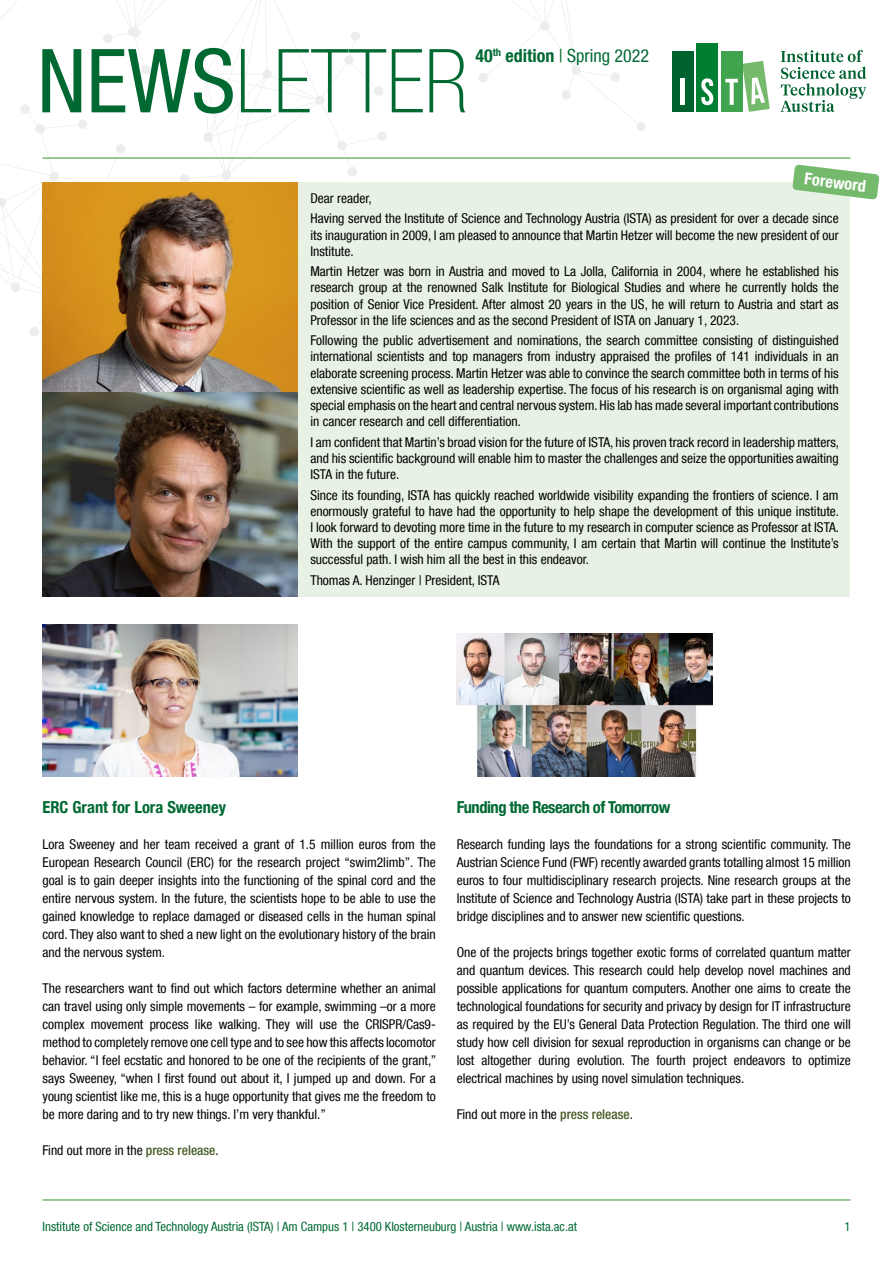
<style>
.page{position:relative;width:893px;height:1263px;background:#fff}
.page>*{position:absolute;margin:0;border:0;box-sizing:border-box;transform-origin:0 0}
.t1{font:100 condensed 88.5px "Helvetica Neue LT Com";color:#006932}
.t2{font:condensed 18px "Helvetica Neue LT Com";color:#006932}
.t3{font:700 condensed 16.5px "Helvetica Neue LT Com";letter-spacing:-.03em;color:#006932}
.t4{font:700 condensed 16.5px "Helvetica Neue LT Com";color:#006932}
.t5{font:700 condensed 16.5px "Helvetica Neue LT Com";color:#fff}
.t6{font:condensed 13.5px/18px "Helvetica Neue LT Com";color:#000;text-align:justify}
.t7{font:condensed 12.75px "Helvetica Neue LT Com";color:#006932}
.s1{font-weight:400}
.s2{font-weight:700}
.s3{font-weight:500;color:#465b24}
</style>
<div class="page">
<svg style="left:0;top:218px;width:43px;height:136px"></svg>
<svg style="left:0;top:0;width:800px;height:218px"></svg>
<hr style="left:43px;top:1199px;width:807px;height:2px;background:#75b96c">
<div style="left:672px;top:51px;width:21px;height:61px;background:#00622f"></div>
<hr style="left:681px;top:79px;width:4px;height:26px;background:#fff">
<div style="left:697px;top:43px;width:21px;height:69px;background:#007f33"></div>
<svg style="left:701px;top:78px;width:12px;height:27px"></svg>
<div style="left:721px;top:51px;width:21px;height:61px;background:#40a34d"></div>
<svg style="left:725px;top:61px;width:45px;height:51px"></svg>
<svg style="left:781px;top:50px;width:85px;height:62px"></svg>
<hr style="left:43px;top:157px;width:807px;height:2px;background:#75b96c">
<div style="left:43px;top:183px;width:807px;height:414px;background:#e8f2e4"></div>
<svg style="left:792px;top:165px;width:87px;height:35px"></svg>
<img style="left:43px;top:183px;width:255px;height:414px">
<img style="left:457px;top:634px;width:256px;height:143px">
<img style="left:43px;top:624px;width:255px;height:153px">
<h1 class="t1" style="left:37px;top:31px;width:433px"><span class="s1">NEWS</span>LETTER</h1>
<h2 class="t2" style="left:476px;top:45px;width:175px"><span class="s2">40</span><sup>th</sup> <span class="s2">edition</span> | Spring 2022</h2>
<p class="t5" style="left:806px;top:168px;width:63px;rotate:7deg">Foreword</p>
<p class="t6" style="left:310px;top:188px;width:530px;line-height:20.4px">Dear reader,<br>Having served the Institute of Science and Technology Austria (ISTA) as president for over a decade since</p>
<p class="t6" style="left:310px;top:226px;width:530px;line-height:16.2px">its inauguration in 2009, I am pleased to announce that Martin Hetzer will become the new president of our<br>Institute.</p>
<p class="t6" style="left:310px;top:263px;width:530px;line-height:16.2px">Martin Hetzer was born in Austria and moved to La Jolla, California in 2004, where he established his research group at the renowned Salk Institute for Biological Studies and where he currently holds the position of Senior Vice President. After almost 20 years in the US, he will return to Austria and start as Professor in the life sciences and as the second President of ISTA on January 1, 2023.</p>
<p class="t6" style="left:310px;top:332px;width:530px;line-height:16.2px">Following the public advertisement and nominations, the search committee consisting of distinguished international scientists and top managers from industry appraised the profiles of 141 individuals in an elaborate screening process. Martin Hetzer was able to convince the search committee both in terms of his extensive scientific as well as leadership expertise. The focus of his research is on organismal aging with special emphasis on the heart and central nervous system. His lab has made several important contributions in cancer research and cell differentiation.</p>
<p class="t6" style="left:310px;top:434px;width:530px;line-height:16.2px">I am confident that Martin’s broad vision for the future of ISTA, his proven track record in leadership matters, and his scientific background will enable him to master the challenges and seize the opportunities awaiting ISTA in the future.</p>
<p class="t6" style="left:310px;top:487px;width:530px;line-height:16.2px">Since its founding, ISTA has quickly reached worldwide visibility expanding the frontiers of science. I am enormously grateful to have had the opportunity to help shape the development of this unique institute.<br>I look forward to devoting more time in the future to my research in computer science as Professor at ISTA.<br>With the support of the entire campus community, I am certain that Martin will continue the Institute’s successful path. I wish him all the best in this endeavor.</p>
<p class="t6" style="left:310px;top:571px;width:191px">Thomas A. Henzinger | President, ISTA</p>
<p class="t4" style="left:43px;top:797px;width:185px">ERC Grant for Lora Sweeney</p>
<p class="t6" style="left:43px;top:835px;width:395px">Lora Sweeney and her team received a grant of 1.5 million euros from the European Research Council (ERC) for the research project “swim2limb”. The goal is to gain deeper insights into the functioning of the spinal cord and the entire nervous system. In the future, the scientists hope to be able to use the gained knowledge to replace damaged or diseased cells in the human spinal cord. They also want to shed a new light on the evolutionary history of the brain and the nervous system.</p>
<p class="t6" style="left:43px;top:979px;width:395px">The researchers want to find out which factors determine whether an animal can travel using only simple movements – for example, swimming –or a more complex movement process like walking. They will use the CRISPR/Cas9- method to completely remove one cell type and to see how this affects locomotor behavior. “I feel ecstatic and honored to be one of the recipients of the grant,” says Sweeney, “when I first found out about it, I jumped up and down. For a young scientist like me, this is a huge opportunity that gives me the freedom to be more daring and to try new things. I’m very thankful.”</p>
<p class="t6" style="left:43px;top:1141px;width:178px">Find out more in the <span class="s3">press release</span>.</p>
<p class="t3" style="left:457px;top:797px;width:215px">Funding the Research of Tomorrow</p>
<p class="t6" style="left:457px;top:835px;width:396px">Research funding lays the foundations for a strong scientific community. The Austrian Science Fund (FWF) recently awarded grants totalling almost 15 million euros to four multidisciplinary research projects. Nine research groups at the Institute of Science and Technology Austria (ISTA) take part in these projects to bridge disciplines and to answer new scientific questions.</p>
<p class="t6" style="left:457px;top:943px;width:396px">One of the projects brings together exotic forms of correlated quantum matter and quantum devices. This research could help develop novel machines and possible applications for quantum computers. Another one aims to create the technological foundations for security and privacy by design for IT infrastructure as required by the EU’s General Data Protection Regulation. The third one will study how cell division for sexual reproduction in organisms can change or be lost altogether during evolution. The fourth project endeavors to optimize electrical machines by using novel simulation techniques.</p>
<p class="t6" style="left:457px;top:1105px;width:178px">Find out more in the <span class="s3">press release</span>.</p>
<p class="t7" style="left:43px;top:1219px;width:536px">Institute of Science and Technology Austria (ISTA) | Am Campus 1 | 3400 Klosterneuburg | Austria | www.ista.ac.at</p>
<p class="t7" style="left:844px;top:1219px;width:8px">1</p>
</div>
